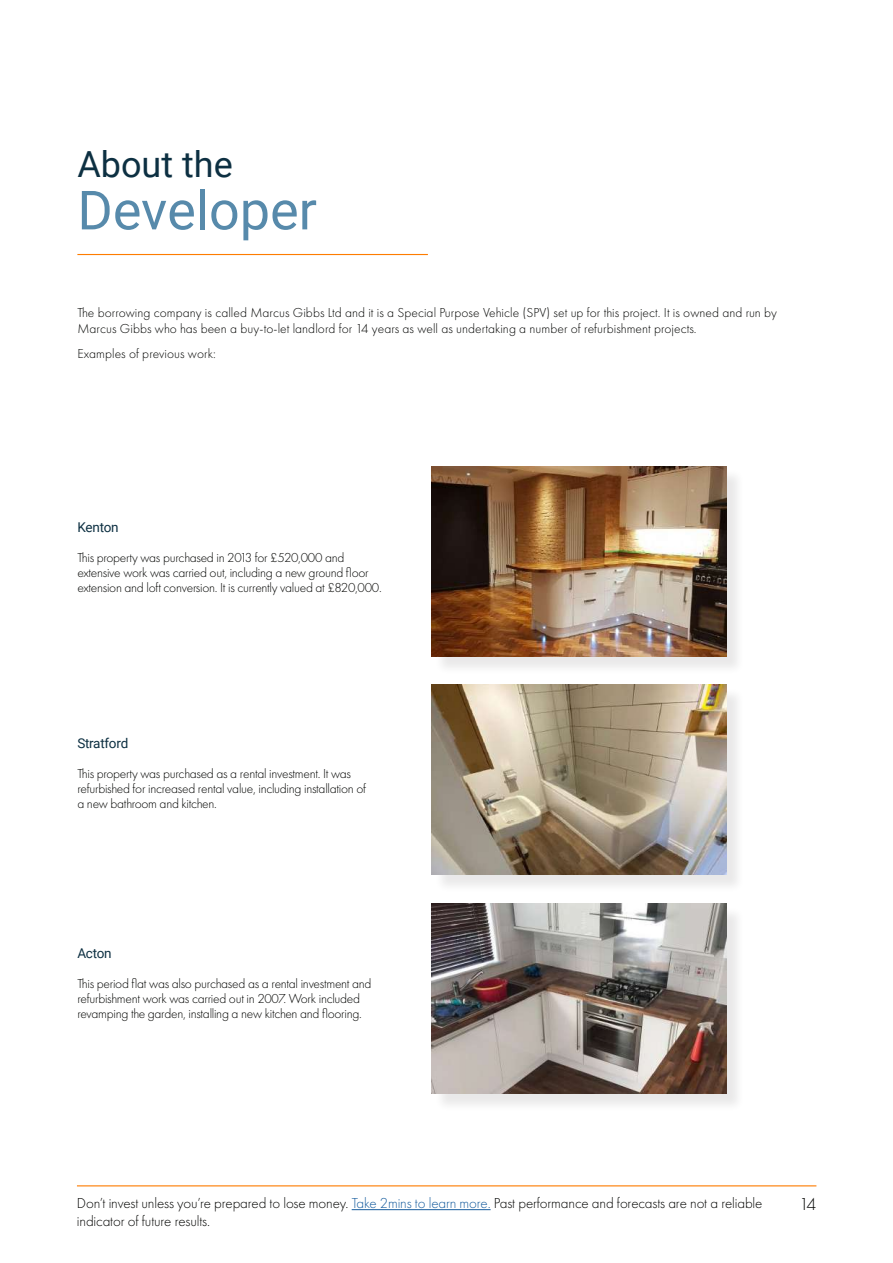
<style>
.page{position:relative;width:893px;height:1263px;background:#fff}
.page>*{position:absolute;margin:0;border:0;box-sizing:border-box;transform-origin:0 0}
.t1{font:54px "Roboto";color:#578aab}
.t2{font:36px "Roboto";color:#0d3042}
.t3{font:300 18px "Futura PT";color:#040503}
.t4{font:300 15px "Futura PT";letter-spacing:-.01em;color:#040503}
.t5{font:300 13.5px/15px "Futura PT";letter-spacing:-.02em;color:#040503}
.t6{font:300 13.5px/16.2px "Futura PT";letter-spacing:.005em;color:#040503}
.t7{font:13.5px "Roboto";letter-spacing:-.02em;color:#0d3042}
.s1{color:#175d9e}
</style>
<div class="page">
<hr style="left:77px;top:254px;width:351px;height:1px;background:#fe7c00">
<div style="left:434px;top:468px;width:311px;height:207px;background:#231f20;opacity:.1"></div>
<img style="left:432px;top:466px;width:294px;height:190px">
<div style="left:434px;top:687px;width:311px;height:206px;background:#231f20;opacity:.1"></div>
<img style="left:432px;top:685px;width:294px;height:190px">
<div style="left:434px;top:906px;width:311px;height:206px;background:#231f20;opacity:.1"></div>
<img style="left:432px;top:903px;width:294px;height:190px">
<hr style="left:77px;top:1185px;width:739px;height:1px;background:#fe7c00">
<hr style="left:352px;top:1209px;width:139px;height:1px;background:#175d9e">
<h2 class="t2" style="left:77px;top:139px;width:157px">About the</h2>
<h1 class="t1" style="left:77px;top:172px;width:241px">Developer</h1>
<p class="t6" style="left:77px;top:305px;width:701px">The borrowing company is called Marcus Gibbs Ltd and it is a Special Purpose Vehicle (SPV) set up for this project. It is owned and run by<br>Marcus Gibbs who has been a buy-to-let landlord for 14 years as well as undertaking a number of refurbishment projects.</p>
<p class="t6" style="left:77px;top:345px;width:140px">Examples of previous work:</p>
<p class="t7" style="left:77px;top:518px;width:43px">Kenton</p>
<p class="t5" style="left:77px;top:550px;width:306px">This property was purchased in 2013 for £520,000 and extensive work was carried out, including a new ground floor extension and loft conversion. It is currently valued at £820,000.</p>
<p class="t7" style="left:77px;top:734px;width:52px">Stratford</p>
<p class="t5" style="left:77px;top:766px;width:290px">This property was purchased as a rental investment. It was refurbished for increased rental value, including installation of a new bathroom and kitchen.</p>
<p class="t7" style="left:77px;top:944px;width:36px">Acton</p>
<p class="t5" style="left:77px;top:976px;width:296px">This period flat was also purchased as a rental investment and refurbishment work was carried out in 2007. Work included revamping the garden, installing a new kitchen and flooring.</p>
<p class="t4" style="left:77px;top:1195px;width:687px">Don’t invest unless you’re prepared to lose money. <span class="s1">Take 2mins to learn more.</span> Past performance and forecasts are not a reliable</p>
<h3 class="t3" style="left:799px;top:1194px;width:19px">14</h3>
<p class="t4" style="left:77px;top:1213px;width:135px">indicator of future results.</p>
</div>
